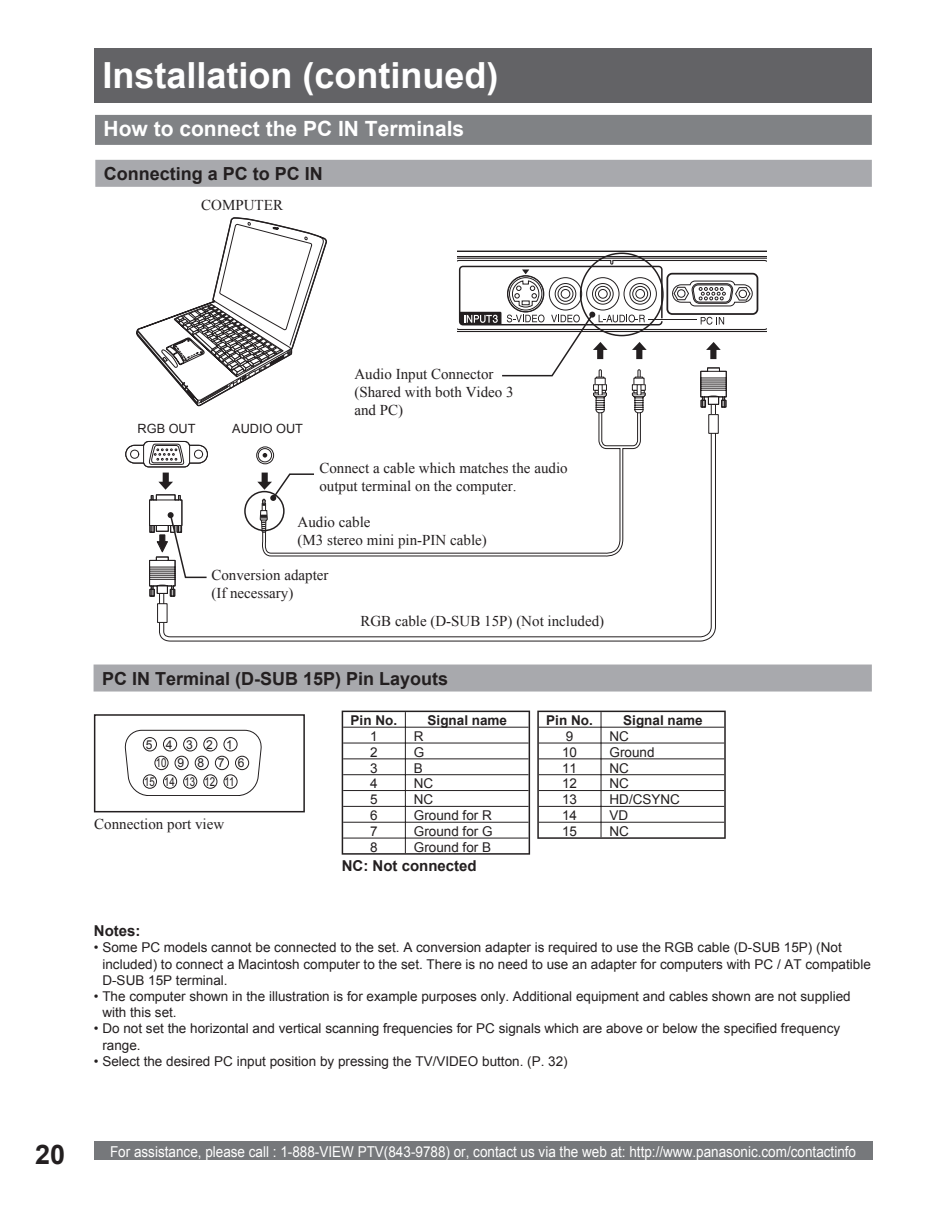
<style>
.page{position:relative;width:936px;height:1206px;background:#fff}
.page>*{position:absolute;margin:0;border:0;box-sizing:border-box;transform-origin:0 0}
.t1{font:700 36px "Arial";color:#fff}
.t2{font:700 27px "Arial";color:#231f20}
.t3{font:700 21px "Arial";color:#fff}
.t4{font:700 18px "Arial";color:#231f20}
.t5{font:15px/18px "Times New Roman";color:#231f20}
.t6{font:15px "Arial";color:#fff;scale:.9 1}
.t7{font:700 15px "Arial";color:#231f20}
.t8{font:13.5px/16.2px "Arial";color:#231f20}
.t9{font:700 13.5px "Arial";color:#231f20}
.t10{font:12.75px "Arial";color:#231f20}
.t11{font:12.3px "Arial";color:#231f20;scale:.79 1}
.t12{font:12.3px/18.6px "Arial";color:#231f20}
</style>
<div class="page">
<div style="left:94px;top:1141px;width:778px;height:18px;background:#76787b"></div>
<svg style="left:159px;top:413px;width:557px;height:228px"></svg>
<div style="left:158px;top:604px;width:9px;height:18px;background:#fff"></div>
<div style="left:157px;top:603px;width:10px;height:20px;border:1px solid #231f20"></div>
<div style="left:709px;top:415px;width:9px;height:18px;background:#fff"></div>
<div style="left:708px;top:414px;width:10px;height:20px;border:1px solid #231f20"></div>
<svg style="left:136px;top:217px;width:191px;height:190px"></svg>
<div style="left:95px;top:115px;width:777px;height:30px;background:#808285"></div>
<hr style="left:343px;top:727px;width:185px;height:1px;background:#231f20">
<hr style="left:343px;top:742px;width:185px;height:1px;background:#231f20">
<hr style="left:343px;top:758px;width:185px;height:1px;background:#231f20">
<hr style="left:343px;top:774px;width:185px;height:1px;background:#231f20">
<hr style="left:343px;top:790px;width:185px;height:1px;background:#231f20">
<hr style="left:343px;top:806px;width:185px;height:1px;background:#231f20">
<hr style="left:343px;top:822px;width:185px;height:1px;background:#231f20">
<hr style="left:343px;top:837px;width:185px;height:1px;background:#231f20">
<svg style="left:405px;top:712px;width:1px;height:141px"></svg>
<hr style="left:342px;top:710px;width:63px;height:2px;background:#231f20">
<hr style="left:405px;top:710px;width:125px;height:2px;background:#231f20">
<svg style="left:342px;top:712px;width:1px;height:141px"></svg>
<svg style="left:528px;top:712px;width:2px;height:141px"></svg>
<hr style="left:342px;top:853px;width:63px;height:1px;background:#231f20">
<hr style="left:405px;top:853px;width:125px;height:1px;background:#231f20">
<svg style="left:125px;top:730px;width:136px;height:66px"></svg>
<div style="left:94px;top:714px;width:211px;height:98px;border:2px solid #231f20"></div>
<hr style="left:539px;top:727px;width:185px;height:1px;background:#231f20">
<hr style="left:539px;top:742px;width:185px;height:1px;background:#231f20">
<hr style="left:539px;top:758px;width:185px;height:1px;background:#231f20">
<hr style="left:539px;top:774px;width:185px;height:1px;background:#231f20">
<hr style="left:539px;top:790px;width:185px;height:1px;background:#231f20">
<hr style="left:539px;top:806px;width:185px;height:1px;background:#231f20">
<hr style="left:539px;top:822px;width:185px;height:1px;background:#231f20">
<svg style="left:600px;top:712px;width:1px;height:125px"></svg>
<hr style="left:537px;top:710px;width:64px;height:2px;background:#231f20">
<hr style="left:601px;top:710px;width:124px;height:2px;background:#231f20">
<svg style="left:537px;top:712px;width:2px;height:125px"></svg>
<svg style="left:724px;top:712px;width:1px;height:125px"></svg>
<hr style="left:537px;top:837px;width:64px;height:2px;background:#231f20">
<hr style="left:601px;top:837px;width:124px;height:2px;background:#231f20">
<svg style="left:125px;top:441px;width:190px;height:156px"></svg>
<div style="left:94px;top:664px;width:778px;height:27px;background:#a8a9ad"></div>
<div style="left:95px;top:160px;width:777px;height:27px;background:#a8a9ad"></div>
<div style="left:94px;top:48px;width:777px;height:54px;background:#636366"></div>
<svg style="left:457px;top:250px;width:310px;height:163px"></svg>
<h1 class="t1" style="left:102px;top:55px;width:398px">Installation (continued)</h1>
<h3 class="t3" style="left:104px;top:117px;width:362px">How to connect the PC IN Terminals</h3>
<h3 class="t4" style="left:104px;top:164px;width:221px">Connecting a PC to PC IN</h3>
<p class="t5" style="left:201px;top:196px;width:83px">COMPUTER</p>
<h2 class="t2" style="left:35px;top:1139px;width:32px">20</h2>
<p class="t10" style="left:138px;top:422px;width:59px">RGB OUT</p>
<p class="t10" style="left:232px;top:422px;width:72px">AUDIO OUT</p>
<p class="t5" style="left:354px;top:364px;width:161px">Audio Input Connector (Shared with both Video 3 and PC)</p>
<p class="t5" style="left:319px;top:459px;width:250px">Connect a cable which matches the audio output terminal on the computer.</p>
<p class="t5" style="left:298px;top:513px;width:191px">Audio cable<br>(M3 stereo mini pin-PIN cable)</p>
<p class="t5" style="left:211px;top:566px;width:119px">Conversion adapter (If necessary)</p>
<p class="t5" style="left:360px;top:612px;width:245px">RGB cable (D-SUB 15P) (Not included)</p>
<h3 class="t4" style="left:102px;top:669px;width:348px">PC IN Terminal (D-SUB 15P) Pin Layouts</h3>
<p class="t12" style="left:186px;top:735px;width:8px">3</p>
<p class="t12" style="left:198px;top:735px;width:49px;text-indent:29px">1<br>876</p>
<p class="t12" style="left:206px;top:735px;width:8px">2</p>
<p class="t12" style="left:146px;top:735px;width:28px">5 4</p>
<p class="t11" style="left:156px;top:756px;width:15px">10</p>
<p class="t11" style="left:144px;top:775px;width:116px">15 14 13 12 11</p>
<p class="t12" style="left:177px;top:753px;width:8px">9</p>
<p class="t5" style="left:94px;top:815px;width:131px">Connection port view</p>
<p class="t9" style="left:351px;top:713px;width:48px">Pin No.</p>
<p class="t9" style="left:427px;top:713px;width:81px">Signal name</p>
<p class="t8" style="left:370px;top:728px;width:9px">1</p>
<p class="t8" style="left:414px;top:728px;width:11px">R</p>
<p class="t8" style="left:370px;top:744px;width:9px">2</p>
<p class="t8" style="left:414px;top:744px;width:12px">G</p>
<p class="t8" style="left:370px;top:760px;width:9px">3</p>
<p class="t8" style="left:414px;top:760px;width:11px">B</p>
<p class="t8" style="left:370px;top:775px;width:9px">4</p>
<p class="t8" style="left:414px;top:775px;width:21px">NC</p>
<p class="t8" style="left:370px;top:791px;width:9px">5</p>
<p class="t8" style="left:414px;top:791px;width:21px">NC</p>
<p class="t8" style="left:370px;top:807px;width:9px">6</p>
<p class="t8" style="left:414px;top:807px;width:80px">Ground for R</p>
<p class="t8" style="left:370px;top:823px;width:9px">7</p>
<p class="t8" style="left:414px;top:823px;width:80px">Ground for G</p>
<p class="t8" style="left:370px;top:839px;width:9px">8</p>
<p class="t8" style="left:414px;top:839px;width:79px">Ground for B</p>
<p class="t7" style="left:342px;top:858px;width:136px">NC: Not connected</p>
<p class="t9" style="left:546px;top:713px;width:48px">Pin No.</p>
<p class="t9" style="left:623px;top:713px;width:81px">Signal name</p>
<p class="t8" style="left:566px;top:728px;width:9px">9</p>
<p class="t8" style="left:609px;top:728px;width:21px">NC</p>
<p class="t8" style="left:562px;top:744px;width:17px">10</p>
<p class="t8" style="left:609px;top:744px;width:47px">Ground</p>
<p class="t8" style="left:562px;top:760px;width:17px">11</p>
<p class="t8" style="left:609px;top:760px;width:21px">NC</p>
<p class="t8" style="left:562px;top:775px;width:17px">12</p>
<p class="t8" style="left:609px;top:775px;width:21px">NC</p>
<p class="t8" style="left:562px;top:791px;width:17px">13</p>
<p class="t8" style="left:609px;top:791px;width:72px">HD/CSYNC</p>
<p class="t8" style="left:562px;top:807px;width:17px">14</p>
<p class="t8" style="left:609px;top:807px;width:20px">VD</p>
<p class="t8" style="left:562px;top:823px;width:17px">15</p>
<p class="t8" style="left:609px;top:823px;width:21px">NC</p>
<p class="t7" style="left:94px;top:922px;width:48px">Notes:</p>
<p class="t8" style="left:102px;top:939px;width:770px;text-indent:-9px">• Some PC models cannot be connected to the set. A conversion adapter is required to use the RGB cable (D-SUB 15P) (Not included) to connect a Macintosh computer to the set. There is no need to use an adapter for computers with PC / AT compatible<br>D-SUB 15P terminal.</p>
<p class="t8" style="left:102px;top:988px;width:750px;text-indent:-9px">• The computer shown in the illustration is for example purposes only. Additional equipment and cables shown are not supplied with this set.</p>
<p class="t8" style="left:102px;top:1020px;width:739px;text-indent:-9px">• Do not set the horizontal and vertical scanning frequencies for PC signals which are above or below the specified frequency range.</p>
<p class="t8" style="left:94px;top:1053px;width:475px">• Select the desired PC input position by pressing the TV/VIDEO button. (P. 32)</p>
<p class="t6" style="left:110px;top:1143px;width:830px">For assistance, please call : 1-888-VIEW PTV(843-9788) or, contact us via the web at: http://www.panasonic.com/contactinfo</p>
</div>
